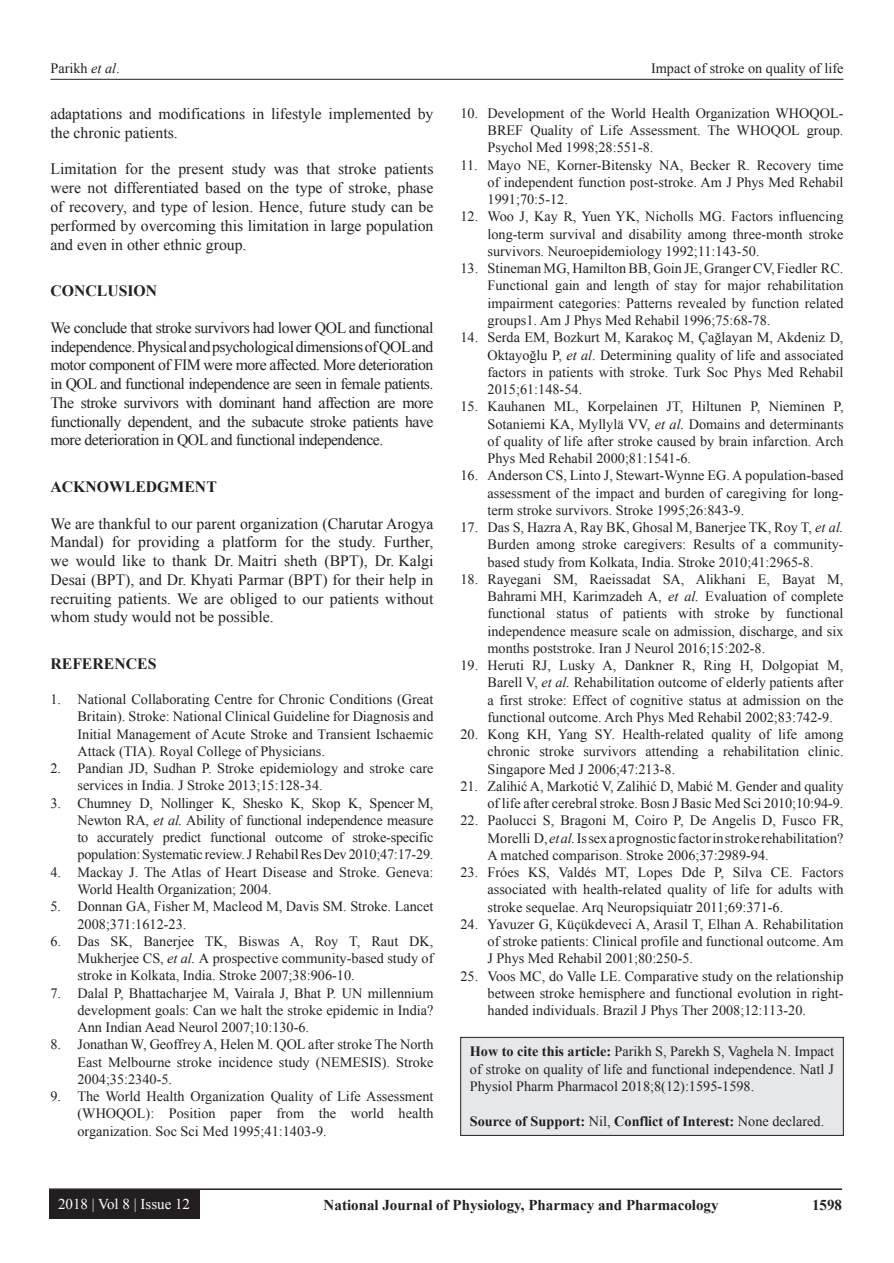
<style>
.page{position:relative;width:894px;height:1263px;background:#fff}
.page>*{position:absolute;margin:0;border:0;box-sizing:border-box;transform-origin:0 0}
.TX{font:15.75px/18.8px "Times New Roman";color:#231f20;text-align:justify}
.t1{font:700 15.75px "Times New Roman";color:#231f20}
.t2{font:700 15px "Times New Roman";color:#231f20}
.t3{font:15px "Times New Roman";color:#fff}
.REF{font:14.25px/17.2px "Times New Roman";color:#231f20;text-align:justify}
.HTC{font:14.25px/17.2px "Times New Roman";color:#231f20;text-align:justify}
.HTC-2{font:700 14.25px "Times New Roman";color:#231f20}
.s1{font-style:italic}
.s2{font-weight:700}
.s3{font-weight:400}
</style>
<div class="page">
<hr style="left:50px;top:79px;width:793px;height:1px;background:#231f20">
<hr style="left:49px;top:1188px;width:792px;height:1px;background:#231f20">
<div style="left:49px;top:1189px;width:150px;height:29px;background:#231f20"></div>
<div style="left:460px;top:1037px;width:383px;height:98px;background:#e6e7e9"></div>
<div style="left:460px;top:1037px;width:383px;height:98px;border:1px solid #231f20"></div>
<p class="REF" style="left:50px;top:59px;width:71px">Parikh <span class="s1">et al</span>.</p>
<p class="REF" style="left:650px;top:59px;width:194px">Impact of stroke on quality of life</p>
<p class="TX" style="left:50px;top:104px;width:384px">adaptations and modifications in lifestyle implemented by the chronic patients.</p>
<p class="TX" style="left:50px;top:160px;width:384px">Limitation for the present study was that stroke patients were not differentiated based on the type of stroke, phase of recovery, and type of lesion. Hence, future study can be performed by overcoming this limitation in large population and even in other ethnic group.</p>
<h1 class="t1" style="left:50px;top:280px;width:108px">CONCLUSION</h1>
<p class="TX" style="left:50px;top:318px;width:384px">We conclude that stroke survivors had lower QOL and functional independence. Physical and psychological dimensions of QOL and motor component of FIM were more affected. More deterioration in QOL and functional independence are seen in female patients.<br>The stroke survivors with dominant hand affection are more functionally dependent, and the subacute stroke patients have more deterioration in QOL and functional independence.</p>
<h1 class="t1" style="left:50px;top:476px;width:168px">ACKNOWLEDGMENT</h1>
<p class="TX" style="left:50px;top:514px;width:384px">We are thankful to our parent organization (Charutar Arogya Mandal) for providing a platform for the study. Further, we would like to thank Dr. Maitri sheth (BPT), Dr. Kalgi Desai (BPT), and Dr. Khyati Parmar (BPT) for their help in recruiting patients. We are obliged to our patients without whom study would not be possible.</p>
<h1 class="t1" style="left:50px;top:653px;width:107px">REFERENCES</h1>
<p class="REF" style="left:77px;top:690px;width:357px;text-indent:-27px">1. National Collaborating Centre for Chronic Conditions (Great Britain). Stroke: National Clinical Guideline for Diagnosis and Initial Management of Acute Stroke and Transient Ischaemic Attack (TIA). Royal College of Physicians.</p>
<p class="REF" style="left:77px;top:759px;width:357px;text-indent:-27px">2. Pandian JD, Sudhan P. Stroke epidemiology and stroke care services in India. J Stroke 2013;15:128-34.</p>
<p class="REF" style="left:77px;top:794px;width:357px;text-indent:-27px">3. Chumney D, Nollinger K, Shesko K, Skop K, Spencer M, Newton RA, <span class="s1">et al.</span> Ability of functional independence measure to accurately predict functional outcome of stroke-specific population: Systematic review. J Rehabil Res Dev 2010;47:17-29.</p>
<p class="REF" style="left:77px;top:863px;width:357px;text-indent:-27px">4. Mackay J. The Atlas of Heart Disease and Stroke. Geneva:<br>World Health Organization; 2004.</p>
<p class="REF" style="left:77px;top:897px;width:357px;text-indent:-27px">5. Donnan GA, Fisher M, Macleod M, Davis SM. Stroke. Lancet<br>2008;371:1612-23.</p>
<p class="REF" style="left:77px;top:932px;width:357px;text-indent:-27px">6. Das SK, Banerjee TK, Biswas A, Roy T, Raut DK, Mukherjee CS, <span class="s1">et al.</span> A prospective community-based study of stroke in Kolkata, India. Stroke 2007;38:906-10.</p>
<p class="REF" style="left:77px;top:984px;width:357px;text-indent:-27px">7. Dalal P, Bhattacharjee M, Vairala J, Bhat P. UN millennium development goals: Can we halt the stroke epidemic in India?<br>Ann Indian Aead Neurol 2007;10:130-6.</p>
<p class="REF" style="left:77px;top:1035px;width:357px;text-indent:-27px">8. Jonathan W, Geoffrey A, Helen M. QOL after stroke The North East Melbourne stroke incidence study (NEMESIS). Stroke 2004;35:2340-5.</p>
<p class="REF" style="left:77px;top:1087px;width:357px;text-indent:-27px">9. The World Health Organization Quality of Life Assessment (WHOQOL): Position paper from the world health organization. Soc Sci Med 1995;41:1403-9.</p>
<p class="REF" style="left:487px;top:104px;width:357px;text-indent:-27px">10. Development of the World Health Organization WHOQOL-BREF Quality of Life Assessment. The WHOQOL group.<br>Psychol Med 1998;28:551-8.</p>
<p class="REF" style="left:487px;top:156px;width:357px;text-indent:-27px">11. Mayo NE, Korner-Bitensky NA, Becker R. Recovery time of independent function post-stroke. Am J Phys Med Rehabil 1991;70:5-12.</p>
<p class="REF" style="left:487px;top:208px;width:357px;text-indent:-27px">12. Woo J, Kay R, Yuen YK, Nicholls MG. Factors influencing long-term survival and disability among three-month stroke survivors. Neuroepidemiology 1992;11:143-50.</p>
<p class="REF" style="left:487px;top:260px;width:357px;text-indent:-27px">13. Stineman MG, Hamilton BB, Goin JE, Granger CV, Fiedler RC.<br>Functional gain and length of stay for major rehabilitation impairment categories: Patterns revealed by function related groups1. Am J Phys Med Rehabil 1996;75:68-78.</p>
<p class="REF" style="left:487px;top:329px;width:357px;text-indent:-27px">14. Serda EM, Bozkurt M, Karakoç M, Çağlayan M, Akdeniz D, Oktayoğlu P, <span class="s1">et al</span>. Determining quality of life and associated factors in patients with stroke. Turk Soc Phys Med Rehabil 2015;61:148-54.</p>
<p class="REF" style="left:487px;top:398px;width:357px;text-indent:-27px">15. Kauhanen ML, Korpelainen JT, Hiltunen P, Nieminen P, Sotaniemi KA, Myllylä VV, <span class="s1">et al.</span> Domains and determinants of quality of life after stroke caused by brain infarction. Arch Phys Med Rehabil 2000;81:1541-6.</p>
<p class="REF" style="left:487px;top:467px;width:357px;text-indent:-27px">16. Anderson CS, Linto J, Stewart-Wynne EG. A population-based assessment of the impact and burden of caregiving for long&shy;term stroke survivors. Stroke 1995;26:843-9.</p>
<p class="REF" style="left:487px;top:518px;width:357px;text-indent:-27px">17. Das S, Hazra A, Ray BK, Ghosal M, Banerjee TK, Roy T, <span class="s1">et al.<br></span>Burden among stroke caregivers: Results of a community&shy;based study from Kolkata, India. Stroke 2010;41:2965-8.</p>
<p class="REF" style="left:487px;top:570px;width:357px;text-indent:-27px">18. Rayegani SM, Raeissadat SA, Alikhani E, Bayat M, Bahrami MH, Karimzadeh A, <span class="s1">et al.</span> Evaluation of complete functional status of patients with stroke by functional independence measure scale on admission, discharge, and six months poststroke. Iran J Neurol 2016;15:202-8.</p>
<p class="REF" style="left:487px;top:656px;width:357px;text-indent:-27px">19. Heruti RJ, Lusky A, Dankner R, Ring H, Dolgopiat M, Barell V, <span class="s1">et al.</span> Rehabilitation outcome of elderly patients after a first stroke: Effect of cognitive status at admission on the functional outcome. Arch Phys Med Rehabil 2002;83:742-9.</p>
<p class="REF" style="left:487px;top:725px;width:357px;text-indent:-27px">20. Kong KH, Yang SY. Health-related quality of life among chronic stroke survivors attending a rehabilitation clinic.<br>Singapore Med J 2006;47:213-8.</p>
<p class="REF" style="left:460px;top:777px;width:384px;text-align:right">21. Zalihić A, Markotić V, Zalihić D, Mabić M. Gender and quality of life after cerebral stroke. Bosn J Basic Med Sci 2010;10:94-9.</p>
<p class="REF" style="left:487px;top:812px;width:357px;text-indent:-27px">22. Paolucci S, Bragoni M, Coiro P, De Angelis D, Fusco FR, Morelli D, <span class="s1">et al.</span> Is sex a prognostic factor in stroke rehabilitation?<br>A matched comparison. Stroke 2006;37:2989-94.</p>
<p class="REF" style="left:487px;top:863px;width:357px;text-indent:-27px">23. Fróes KS, Valdés MT, Lopes Dde P, Silva CE. Factors associated with health-related quality of life for adults with stroke sequelae. Arq Neuropsiquiatr 2011;69:371-6.</p>
<p class="REF" style="left:487px;top:915px;width:357px;text-indent:-27px">24. Yavuzer G, Küçükdeveci A, Arasil T, Elhan A. Rehabilitation of stroke patients: Clinical profile and functional outcome. Am J Phys Med Rehabil 2001;80:250-5.</p>
<p class="REF" style="left:487px;top:967px;width:357px;text-indent:-27px">25. Voos MC, do Valle LE. Comparative study on the relationship between stroke hemisphere and functional evolution in right&shy;handed individuals. Brazil J Phys Ther 2008;12:113-20.</p>
<p class="HTC" style="left:469px;top:1042px;width:365px"><span class="s2">How to cite this article:</span> Parikh S, Parekh S, Vaghela N. Impact of stroke on quality of life and functional independence. Natl J Physiol Pharm Pharmacol 2018;8(12):1595-1598.</p>
<p class="HTC-2" style="left:469px;top:1111px;width:356px">Source of Support: <span class="s3">Nil,</span> Conflict of Interest: <span class="s3">None declared.</span></p>
<p class="t3" style="left:58px;top:1194px;width:134px">2018 | Vol 8 | Issue 12</p>
<p class="t2" style="left:323px;top:1194px;width:396px">National Journal of Physiology, Pharmacy and Pharmacology</p>
<p class="t2" style="left:811px;top:1194px;width:31px">1598</p>
</div>
